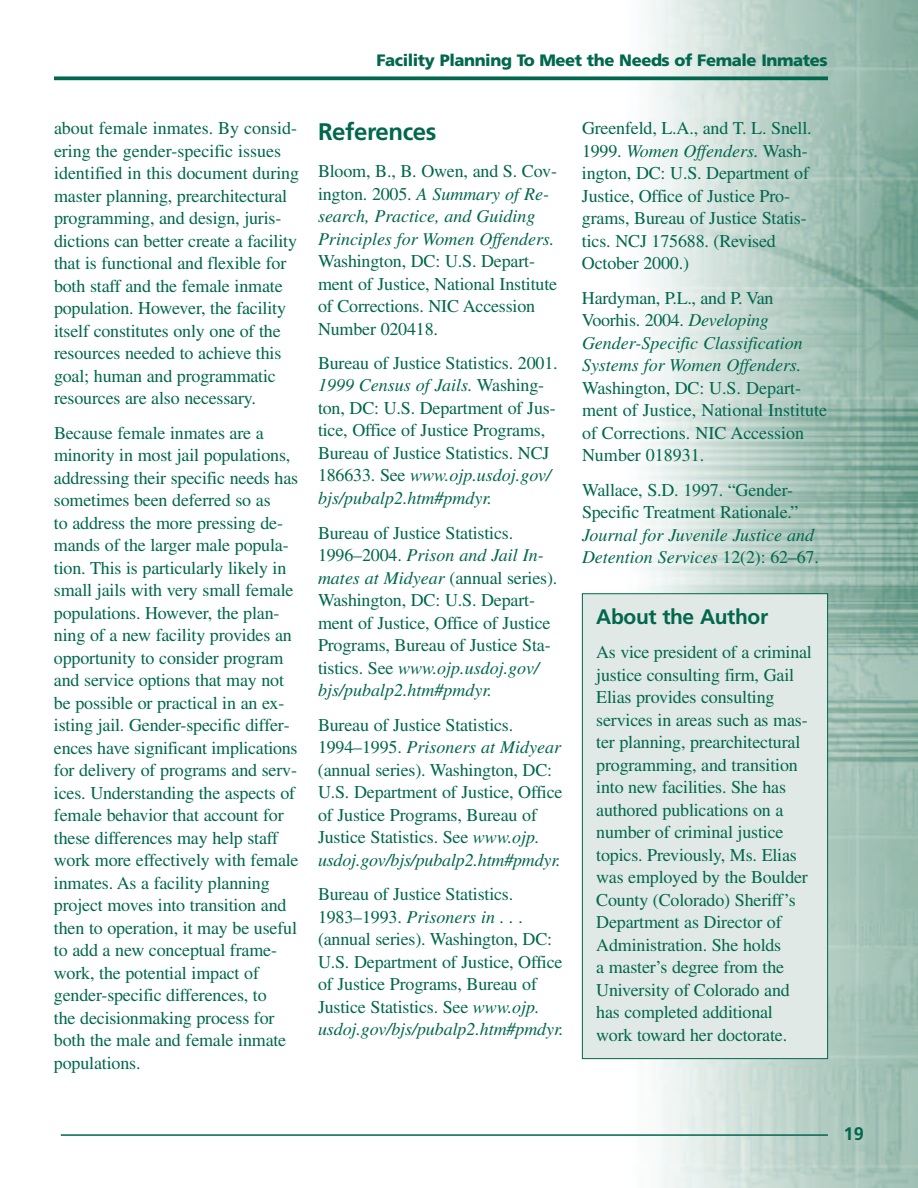
<style>
.page{position:relative;width:918px;height:1188px;background:#fff}
.page>*{position:absolute;margin:0;border:0;box-sizing:border-box;transform-origin:0 0}
.t1{font:700 24px "Frutiger";letter-spacing:-.015em;color:#01674d}
.t2{font:700 21px "Frutiger";letter-spacing:-.015em;color:#01674d}
.t3{font:700 18.15px "Frutiger";color:#01674d}
.t4{font:18px/22.5px "Times";letter-spacing:-.01em;color:#01674d}
.t5{font:italic 18px/22.5px "Times";color:#01674d}
.t6{font:900 16.5px "Frutiger";letter-spacing:-.025em;color:#01674d}
.s1{font-style:normal}
.s2{font-style:italic}
</style>
<div class="page">
<img style="left:608px;top:0;width:310px;height:1188px">
<svg style="left:54px;top:76px;width:774px;height:4px;background:#1c7760"></svg>
<hr style="left:61px;top:1134px;width:767px;height:2px;background:#01674d">
<div style="left:583px;top:594px;width:244px;height:464px;background:#e0e9e5"></div>
<div style="left:582px;top:593px;width:246px;height:466px;border:1px solid #01674d"></div>
<p class="t6" style="left:376px;top:54px;width:453px">Facility Planning To Meet the Needs of Female Inmates</p>
<p class="t4" style="left:54px;top:119px;width:247px">about female inmates. By consid&shy;ering the gender-specific issues identified in this document during master planning, prearchitectural programming, and design, juris&shy;dictions can better create a facility that is functional and flexible for both staff and the female inmate population. However, the facility itself constitutes only one of the resources needed to achieve this goal; human and programmatic resources are also necessary.</p>
<p class="t4" style="left:54px;top:423px;width:246px">Because female inmates are a minority in most jail populations, addressing their specific needs has sometimes been deferred so as<br>to address the more pressing de&shy;mands of the larger male popula&shy;tion. This is particularly likely in small jails with very small female populations. However, the plan&shy;ning of a new facility provides an opportunity to consider program and service options that may not be possible or practical in an ex&shy;isting jail. Gender-specific differ&shy;ences have significant implications for delivery of programs and serv&shy;ices. Understanding the aspects of female behavior that account for these differences may help staff work more effectively with female inmates. As a facility planning project moves into transition and then to operation, it may be useful to add a new conceptual frame&shy;work, the potential impact of gender-specific differences, to<br>the decisionmaking process for both the male and female inmate populations.</p>
<h2 class="t1" style="left:318px;top:122px;width:120px">References</h2>
<p class="t5" style="left:318px;top:162px;width:241px"><span class="s1">Bloom, B., B. Owen, and S. Cov&shy;ington. 2005.</span> A Summary of Re&shy;search, Practice, and Guiding<br>Principles for Women Offenders.</p>
<p class="t4" style="left:318px;top:252px;width:241px">Washington, DC: U.S. Depart&shy;ment of Justice, National Institute of Corrections. NIC Accession<br>Number 020418.</p>
<p class="t4" style="left:318px;top:354px;width:241px">Bureau of Justice Statistics. 2001.<br><span class="s2">1999 Census of Jails.</span> Washing&shy;ton, DC: U.S. Department of Jus&shy;tice, Office of Justice Programs,<br>Bureau of Justice Statistics. NCJ<br>186633. See <span class="s2">www.ojp.usdoj.gov/ bjs/pubalp2.htm#pmdyr.</span></p>
<p class="t4" style="left:318px;top:523px;width:241px">Bureau of Justice Statistics.<br>1996–2004. <span class="s2">Prison and Jail In&shy;mates at Midyear</span> (annual series).<br>Washington, DC: U.S. Depart&shy;ment of Justice, Office of Justice<br>Programs, Bureau of Justice Sta&shy;tistics. See <span class="s2">www.ojp.usdoj.gov/ bjs/pubalp2.htm#pmdyr.</span></p>
<p class="t4" style="left:318px;top:715px;width:245px">Bureau of Justice Statistics.<br>1994–1995. <span class="s2">Prisoners at Midyear </span>(annual series). Washington, DC:</p>
<p class="t4" style="left:318px;top:783px;width:246px">U.S. Department of Justice, Office of Justice Programs, Bureau of Justice Statistics. See <span class="s2">www.ojp. usdoj.gov/bjs/pubalp2.htm#pmdyr.</span></p>
<p class="t4" style="left:318px;top:885px;width:236px">Bureau of Justice Statistics.<br>1983–1993. <span class="s2">Prisoners in . . . </span>(annual series). Washington, DC:</p>
<p class="t4" style="left:318px;top:952px;width:247px">U.S. Department of Justice, Office of Justice Programs, Bureau of Justice Statistics. See <span class="s2">www.ojp. usdoj.gov/bjs/pubalp2.htm#pmdyr.</span></p>
<p class="t4" style="left:582px;top:119px;width:231px">Greenfeld, L.A., and T. L. Snell.<br>1999. <span class="s2">Women Offenders.</span> Wash&shy;ington, DC: U.S. Department of<br>Justice, Office of Justice Pro&shy;grams, Bureau of Justice Statis&shy;tics. NCJ 175688. (Revised<br>October 2000.)</p>
<p class="t5" style="left:582px;top:288px;width:222px"><span class="s1">Hardyman, P.L., and P. Van<br>Voorhis. 2004.</span> Developing<br>Gender-Specific Classification<br>Systems for Women Offenders.</p>
<p class="t4" style="left:582px;top:378px;width:247px">Washington, DC: U.S. Depart&shy;ment of Justice, National Institute of Corrections. NIC Accession<br>Number 018931.</p>
<p class="t4" style="left:582px;top:480px;width:218px">Wallace, S.D. 1997. “Gender-<br>Specific Treatment Rationale.”</p>
<p class="t5" style="left:582px;top:525px;width:238px">Journal for Juvenile Justice and<br>Detention Services <span class="s1">12(2): 62–67.</span></p>
<p class="t2" style="left:596px;top:608px;width:173px">About the Author</p>
<p class="t4" style="left:596px;top:643px;width:217px">As vice president of a criminal justice consulting firm, Gail<br>Elias provides consulting services in areas such as mas&shy;ter planning, prearchitectural programming, and transition into new facilities. She has authored publications on a number of criminal justice topics. Previously, Ms. Elias was employed by the Boulder<br>County (Colorado) Sheriff’s<br>Department as Director of<br>Administration. She holds<br>a master’s degree from the<br>University of Colorado and has completed additional work toward her doctorate.</p>
<p class="t3" style="left:844px;top:1126px;width:22px">19</p>
</div>
